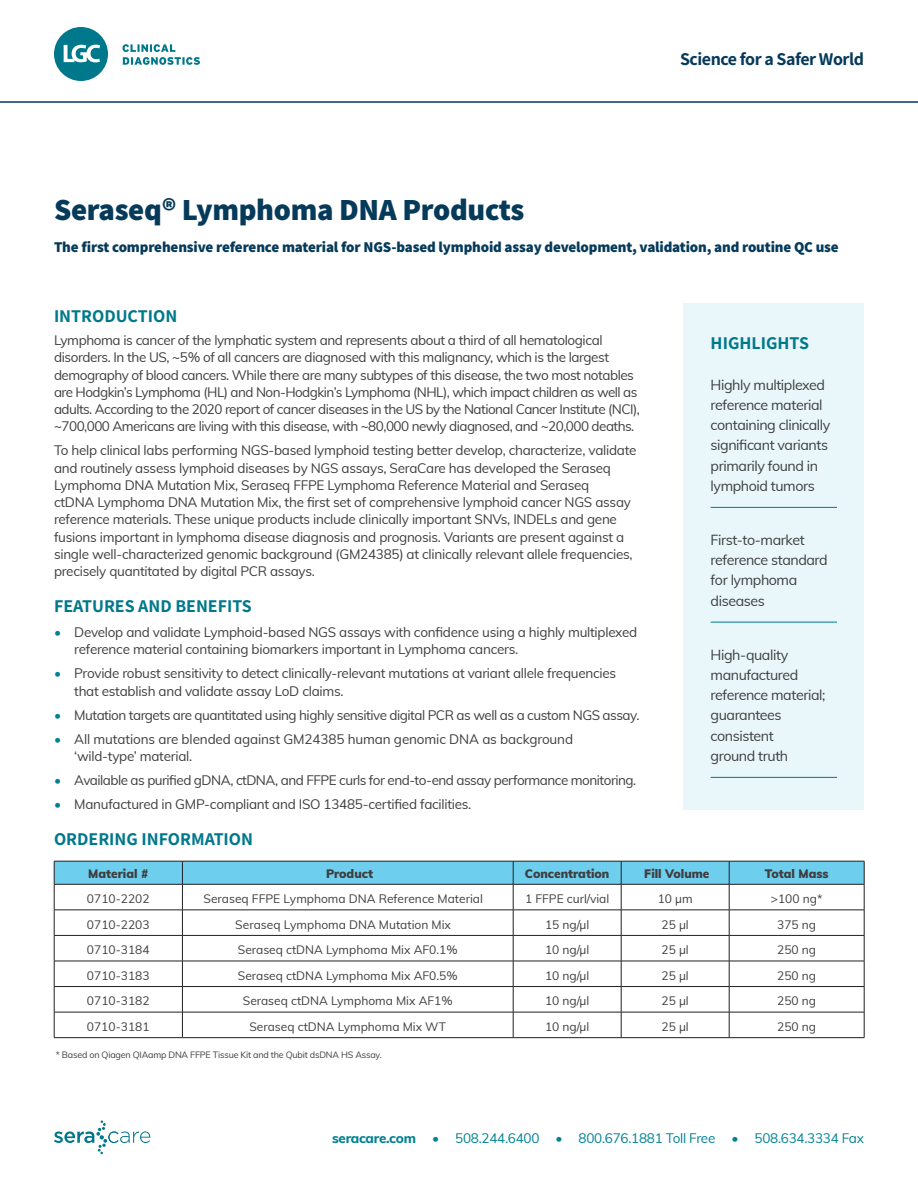
<style>
.page{position:relative;width:918px;height:1188px;background:#fff}
.page>*{position:absolute;margin:0;border:0;box-sizing:border-box;transform-origin:0 0}
.Cover_Header{font:800 30.75px "Assistant";letter-spacing:-.01em;color:#063a5a}
.Subhead{font:700 18px "Assistant";color:#00788b}
.Cover_Subhead{font:700 18px "Assistant";letter-spacing:-.025em;color:#063a5a}
.Cover_Subhead-2{font:800 15px "Assistant";letter-spacing:-.01em;color:#063a5a}
.Highlight{font:14.25px/20.2px "Muli";letter-spacing:-.03em;color:#3e3e3f}
.Subhead-2{font:13.5px/17.2px "Muli";letter-spacing:-.02em;color:#3e3e3f}
.Subhead-3{font:13.5px/17.2px "Muli";letter-spacing:-.04em;color:#3e3e3f}
.t1{font:13.5px "Muli";letter-spacing:-.02em;color:#008194}
.table_text{font:12px "Muli";color:#3e3e3f}
.table_text-2{font:900 12px "Muli";color:#3e3e3f}
.Footnote{font:9px "Muli";letter-spacing:-.02em;color:#3e3e3f}
.s1{font-weight:700;color:#008194}
.s2{font-weight:800}
</style>
<div class="page">
<svg style="left:54px;top:1120px;width:96px;height:34px"></svg>
<hr style="left:0;top:101px;width:918px;height:2px;background:#063a5a">
<svg style="left:54px;top:27px;width:54px;height:54px"></svg>
<svg style="left:123px;top:44px;width:77px;height:21px"></svg>
<div style="left:684px;top:304px;width:180px;height:506px;background:#e9f7fb"></div>
<hr style="left:711px;top:507px;width:126px;height:1px;background:#00788b">
<hr style="left:711px;top:622px;width:126px;height:1px;background:#00788b">
<hr style="left:711px;top:777px;width:126px;height:1px;background:#00788b">
<hr style="left:54px;top:1037px;width:128px;height:1px;background:#231f20">
<hr style="left:182px;top:1037px;width:331px;height:1px;background:#231f20">
<hr style="left:513px;top:1037px;width:108px;height:1px;background:#231f20">
<hr style="left:621px;top:1037px;width:108px;height:1px;background:#231f20">
<hr style="left:729px;top:1037px;width:135px;height:1px;background:#231f20">
<svg style="left:54px;top:861px;width:811px;height:176px"></svg>
<p class="Cover_Subhead" style="left:680px;top:46px;width:185px">Science for a Safer World</p>
<p class="Cover_Header" style="left:54px;top:189px;width:472px">Seraseq® Lymphoma DNA Products</p>
<p class="Cover_Subhead-2" style="left:54px;top:237px;width:786px">The first comprehensive reference material for NGS-based lymphoid assay development, validation, and routine QC use</p>
<p class="Subhead" style="left:54px;top:304px;width:125px">INTRODUCTION</p>
<p class="Subhead-3" style="left:54px;top:331px;width:587px">Lymphoma is cancer of the lymphatic system and represents about a third of all hematological disorders. In the US, ~5% of all cancers are diagnosed with this malignancy, which is the largest demography of blood cancers. While there are many subtypes of this disease, the two most notables are Hodgkin’s Lymphoma (HL) and Non-Hodgkin’s Lymphoma (NHL), which impact children as well as adults. According to the 2020 report of cancer diseases in the US by the National Cancer Institute (NCI), ~700,000 Americans are living with this disease, with ~80,000 newly diagnosed, and ~20,000 deaths.</p>
<p class="Subhead-2" style="left:54px;top:441px;width:584px">To help clinical labs performing NGS-based lymphoid testing better develop, characterize, validate and routinely assess lymphoid diseases by NGS assays, SeraCare has developed the Seraseq Lymphoma DNA Mutation Mix, Seraseq FFPE Lymphoma Reference Material and Seraseq<br>ctDNA Lymphoma DNA Mutation Mix, the first set of comprehensive lymphoid cancer NGS assay reference materials. These unique products include clinically important SNVs, INDELs and gene fusions important in lymphoma disease diagnosis and prognosis. Variants are present against a single well-characterized genomic background (GM24385) at clinically relevant allele frequencies, precisely quantitated by digital PCR assays.</p>
<p class="Subhead" style="left:54px;top:593px;width:199px">FEATURES AND BENEFITS</p>
<p class="Subhead-2" style="left:74px;top:623px;width:565px;text-indent:-20px"><span class="s1">•</span> Develop and validate Lymphoid-based NGS assays with confidence using a highly multiplexed reference material containing biomarkers important in Lymphoma cancers.</p>
<p class="Subhead-2" style="left:74px;top:664px;width:543px;text-indent:-20px"><span class="s1">•</span> Provide robust sensitivity to detect clinically-relevant mutations at variant allele frequencies that establish and validate assay LoD claims.</p>
<p class="Subhead-2" style="left:54px;top:706px;width:587px"><span class="s1">•</span> Mutation targets are quantitated using highly sensitive digital PCR as well as a custom NGS assay.</p>
<p class="Subhead-2" style="left:74px;top:730px;width:500px;text-indent:-20px"><span class="s1">•</span> All mutations are blended against GM24385 human genomic DNA as background ‘wild-type’ material.</p>
<p class="Subhead-3" style="left:54px;top:771px;width:584px"><span class="s1">•</span> Available as purified gDNA, ctDNA, and FFPE curls for end-to-end assay performance monitoring.</p>
<p class="Subhead-2" style="left:54px;top:795px;width:419px"><span class="s1">•</span> Manufactured in GMP-compliant and ISO 13485-certified facilities.</p>
<p class="Subhead" style="left:54px;top:826px;width:201px">ORDERING INFORMATION</p>
<p class="Subhead" style="left:711px;top:331px;width:100px">HIGHLIGHTS</p>
<p class="Highlight" style="left:711px;top:374px;width:121px">Highly multiplexed reference material containing clinically significant variants primarily found in lymphoid tumors</p>
<p class="Highlight" style="left:711px;top:529px;width:119px">First-to-market reference standard for lymphoma diseases</p>
<p class="Highlight" style="left:711px;top:644px;width:116px">High-quality manufactured reference material; guarantees consistent<br>ground truth</p>
<p class="table_text-2" style="left:88px;top:864px;width:62px">Material #</p>
<p class="table_text-2" style="left:326px;top:864px;width:48px">Product</p>
<p class="table_text-2" style="left:525px;top:864px;width:86px">Concentration</p>
<p class="table_text-2" style="left:644px;top:864px;width:67px">Fill Volume</p>
<p class="table_text-2" style="left:765px;top:864px;width:65px">Total Mass</p>
<p class="table_text" style="left:87px;top:890px;width:64px">0710-2202</p>
<p class="table_text" style="left:204px;top:890px;width:281px">Seraseq FFPE Lymphoma DNA Reference Material</p>
<p class="table_text" style="left:525px;top:890px;width:86px">1 FFPE curl/vial</p>
<p class="table_text" style="left:658px;top:890px;width:37px">10 μm</p>
<p class="table_text" style="left:771px;top:890px;width:53px">&gt;100 ng*</p>
<p class="table_text" style="left:87px;top:916px;width:64px">0710-2203</p>
<p class="table_text" style="left:235px;top:916px;width:217px">Seraseq Lymphoma DNA Mutation Mix</p>
<p class="table_text" style="left:545px;top:916px;width:46px">15 ng/μl</p>
<p class="table_text" style="left:662px;top:916px;width:29px">25 μl</p>
<p class="table_text" style="left:777px;top:916px;width:40px">375 ng</p>
<p class="table_text" style="left:87px;top:941px;width:64px">0710-3184</p>
<p class="table_text" style="left:238px;top:941px;width:221px">Seraseq ctDNA Lymphoma Mix AF0.1%</p>
<p class="table_text" style="left:545px;top:941px;width:46px">10 ng/μl</p>
<p class="table_text" style="left:662px;top:941px;width:29px">25 μl</p>
<p class="table_text" style="left:777px;top:941px;width:40px">250 ng</p>
<p class="table_text" style="left:87px;top:967px;width:64px">0710-3183</p>
<p class="table_text" style="left:238px;top:967px;width:221px">Seraseq ctDNA Lymphoma Mix AF0.5%</p>
<p class="table_text" style="left:545px;top:967px;width:46px">10 ng/μl</p>
<p class="table_text" style="left:662px;top:967px;width:29px">25 μl</p>
<p class="table_text" style="left:777px;top:967px;width:41px">250 ng</p>
<p class="table_text" style="left:87px;top:992px;width:64px">0710-3182</p>
<p class="table_text" style="left:243px;top:992px;width:211px">Seraseq ctDNA Lymphoma Mix AF1%</p>
<p class="table_text" style="left:545px;top:992px;width:46px">10 ng/μl</p>
<p class="table_text" style="left:662px;top:992px;width:29px">25 μl</p>
<p class="table_text" style="left:777px;top:992px;width:40px">250 ng</p>
<p class="table_text" style="left:87px;top:1018px;width:64px">0710-3181</p>
<p class="table_text" style="left:249px;top:1018px;width:198px">Seraseq ctDNA Lymphoma Mix WT</p>
<p class="table_text" style="left:545px;top:1018px;width:46px">10 ng/μl</p>
<p class="table_text" style="left:662px;top:1018px;width:29px">25 μl</p>
<p class="table_text" style="left:777px;top:1018px;width:40px">250 ng</p>
<p class="Footnote" style="left:56px;top:1049px;width:328px">* Based on Qiagen QIAamp DNA FFPE Tissue Kit and the Qubit dsDNA HS Assay.</p>
<p class="t1" style="left:332px;top:1128px;width:534px"><span class="s2">seracare.com</span> • 508.244.6400 • 800.676.1881 Toll Free • 508.634.3334 Fax</p>
</div>
